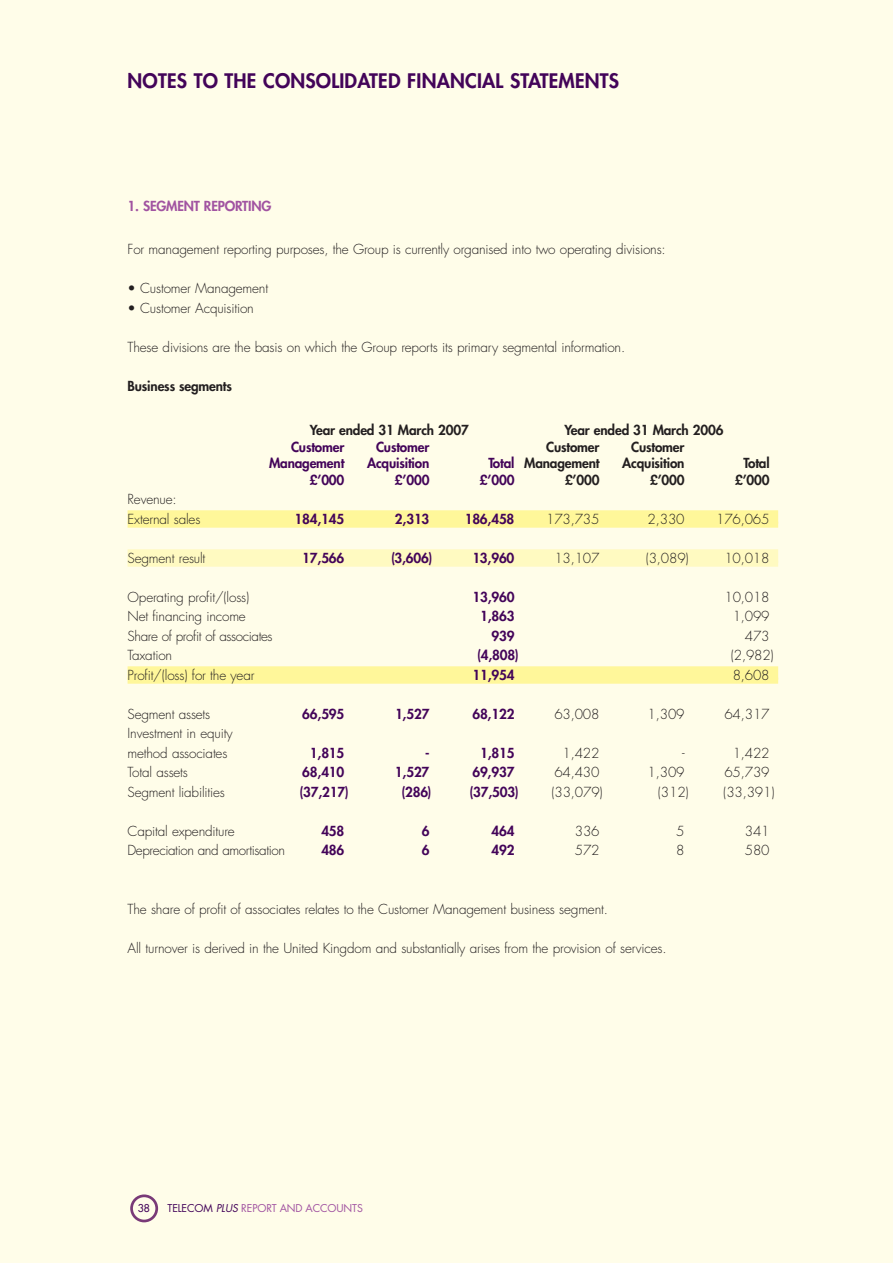
<style>
.page{position:relative;width:893px;height:1263px;background:#fffde9}
.page>*{position:absolute;margin:0;border:0;box-sizing:border-box;transform-origin:0 0}
.t1{font:800 19.5px "Futura Std";letter-spacing:.01em;color:#430459}
.t2{font:300 13.5px/19.5px "Futura Std";letter-spacing:-.015em;color:#231f20}
.t3{font:800 13.5px "Futura Std";letter-spacing:-.01em;color:#430459}
.t4{font:800 13.5px "Futura Std";letter-spacing:-.01em;color:#231f20}
.t5{font:800 13.5px "Futura Std";letter-spacing:-.01em;color:#a153a1}
.t6{font:10.5px "Futura Std";letter-spacing:-.01em;color:#a153a1}
.t7{font:500 10.5px "Futura Std";color:#430459}
.s1{color:#430459}
.s2{font-style:italic;color:#430459}
</style>
<div class="page">
<div style="left:130px;top:1194px;width:28px;height:28px;border:3px solid #793a78;border-radius:50%"></div>
<div style="left:128px;top:510px;width:650px;height:14px;background:#fff79a"></div>
<div style="left:128px;top:522px;width:650px;height:6px;background:#fff79a"></div>
<div style="left:128px;top:549px;width:650px;height:14px;background:#fffac1"></div>
<div style="left:128px;top:561px;width:650px;height:6px;background:#fffac1"></div>
<div style="left:128px;top:666px;width:650px;height:14px;background:#fff79a"></div>
<div style="left:128px;top:678px;width:650px;height:6px;background:#fff79a"></div>
<h1 class="t1" style="left:128px;top:72px;width:493px">NOTES TO THE CONSOLIDATED FINANCIAL STATEMENTS</h1>
<p class="t5" style="left:128px;top:200px;width:145px">1. SEGMENT REPORTING</p>
<p class="t2" style="left:128px;top:241px;width:540px">For management reporting purposes, the Group is currently organised into two operating divisions:</p>
<p class="t2" style="left:128px;top:280px;width:142px">• Customer Management</p>
<p class="t2" style="left:128px;top:299px;width:128px">• Customer Acquisition</p>
<p class="t2" style="left:128px;top:338px;width:499px">These divisions are the basis on which the Group reports its primary segmental information.</p>
<p class="t4" style="left:128px;top:379px;width:106px">Business segments</p>
<p class="t4" style="left:310px;top:424px;width:161px">Year ended 31 March 2007</p>
<p class="t4" style="left:564px;top:424px;width:161px">Year ended 31 March 2006</p>
<p class="t3" style="left:291px;top:440px;width:55px">Customer</p>
<p class="t3" style="left:376px;top:440px;width:55px">Customer</p>
<p class="t4" style="left:546px;top:440px;width:55px">Customer</p>
<p class="t4" style="left:631px;top:440px;width:55px">Customer</p>
<p class="t3" style="left:269px;top:457px;width:77px">Management</p>
<p class="t3" style="left:367px;top:457px;width:64px">Acquisition</p>
<p class="t4" style="left:488px;top:457px;width:113px"><span class="s1">Total</span> Management</p>
<p class="t4" style="left:622px;top:457px;width:64px">Acquisition</p>
<p class="t4" style="left:743px;top:457px;width:28px">Total</p>
<p class="t3" style="left:310px;top:473px;width:36px">£’000</p>
<p class="t3" style="left:395px;top:473px;width:36px">£’000</p>
<p class="t3" style="left:480px;top:473px;width:36px">£’000</p>
<p class="t4" style="left:565px;top:473px;width:36px">£’000</p>
<p class="t4" style="left:650px;top:473px;width:36px">£’000</p>
<p class="t4" style="left:735px;top:473px;width:36px">£’000</p>
<p class="t2" style="left:128px;top:491px;width:74px">Revenue:<br>External sales</p>
<p class="t3" style="left:295px;top:512px;width:51px">184,145</p>
<p class="t3" style="left:395px;top:512px;width:36px">2,313</p>
<p class="t3" style="left:465px;top:512px;width:51px">186,458</p>
<p class="t2" style="left:546px;top:510px;width:55px">173,735</p>
<p class="t2" style="left:648px;top:510px;width:38px">2,330</p>
<p class="t2" style="left:716px;top:510px;width:55px">176,065</p>
<p class="t2" style="left:128px;top:549px;width:79px">Segment result</p>
<p class="t3" style="left:302px;top:551px;width:44px">17,566</p>
<p class="t3" style="left:391px;top:551px;width:43px">(3,606)</p>
<p class="t3" style="left:472px;top:551px;width:44px">13,960</p>
<p class="t2" style="left:554px;top:549px;width:47px">13,107</p>
<p class="t2" style="left:646px;top:549px;width:45px">(3,089)</p>
<p class="t2" style="left:724px;top:549px;width:47px">10,018</p>
<p class="t2" style="left:128px;top:588px;width:123px">Operating profit/(loss)</p>
<p class="t3" style="left:472px;top:590px;width:44px">13,960</p>
<p class="t2" style="left:724px;top:588px;width:47px">10,018</p>
<p class="t2" style="left:128px;top:608px;width:120px">Net financing income</p>
<p class="t3" style="left:480px;top:610px;width:36px">1,863</p>
<p class="t2" style="left:733px;top:608px;width:38px">1,099</p>
<p class="t2" style="left:128px;top:627px;width:147px">Share of profit of associates</p>
<p class="t3" style="left:491px;top:629px;width:25px">939</p>
<p class="t2" style="left:745px;top:627px;width:26px">473</p>
<p class="t2" style="left:128px;top:647px;width:46px">Taxation</p>
<p class="t3" style="left:477px;top:649px;width:43px">(4,808)</p>
<p class="t2" style="left:731px;top:647px;width:45px">(2,982)</p>
<p class="t2" style="left:128px;top:666px;width:128px">Profit/(loss) for the year</p>
<p class="t3" style="left:472px;top:668px;width:44px">11,954</p>
<p class="t2" style="left:733px;top:666px;width:38px">8,608</p>
<p class="t2" style="left:128px;top:705px;width:84px">Segment assets</p>
<p class="t3" style="left:302px;top:707px;width:44px">66,595</p>
<p class="t3" style="left:395px;top:707px;width:36px">1,527</p>
<p class="t3" style="left:472px;top:707px;width:44px">68,122</p>
<p class="t2" style="left:554px;top:705px;width:47px">63,008</p>
<p class="t2" style="left:648px;top:705px;width:38px">1,309</p>
<p class="t2" style="left:724px;top:705px;width:47px">64,317</p>
<p class="t2" style="left:128px;top:725px;width:107px">Investment in equity method associates</p>
<p class="t3" style="left:310px;top:746px;width:36px">1,815</p>
<p class="t3" style="left:425px;top:746px;width:6px">-</p>
<p class="t3" style="left:480px;top:746px;width:36px">1,815</p>
<p class="t2" style="left:563px;top:744px;width:38px">1,422</p>
<p class="t2" style="left:682px;top:744px;width:4px">-</p>
<p class="t2" style="left:733px;top:744px;width:38px">1,422</p>
<p class="t2" style="left:128px;top:764px;width:62px">Total assets</p>
<p class="t3" style="left:302px;top:766px;width:44px">68,410</p>
<p class="t3" style="left:395px;top:766px;width:36px">1,527</p>
<p class="t3" style="left:472px;top:766px;width:44px">69,937</p>
<p class="t2" style="left:554px;top:764px;width:47px">64,430</p>
<p class="t2" style="left:648px;top:764px;width:38px">1,309</p>
<p class="t2" style="left:724px;top:764px;width:47px">65,739</p>
<p class="t2" style="left:128px;top:783px;width:99px">Segment liabilities</p>
<p class="t3" style="left:300px;top:785px;width:51px">(37,217)</p>
<p class="t3" style="left:402px;top:785px;width:32px">(286)</p>
<p class="t3" style="left:470px;top:785px;width:51px">(37,503)</p>
<p class="t2" style="left:551px;top:783px;width:53px">(33,079)</p>
<p class="t2" style="left:658px;top:783px;width:32px">(312)</p>
<p class="t2" style="left:723px;top:783px;width:53px">(33,391)</p>
<p class="t2" style="left:128px;top:822px;width:109px">Capital expenditure</p>
<p class="t3" style="left:321px;top:824px;width:25px">458</p>
<p class="t3" style="left:422px;top:824px;width:9px">6</p>
<p class="t3" style="left:491px;top:824px;width:25px">464</p>
<p class="t2" style="left:575px;top:822px;width:26px">336</p>
<p class="t2" style="left:676px;top:822px;width:10px">5</p>
<p class="t2" style="left:745px;top:822px;width:26px">341</p>
<p class="t2" style="left:128px;top:842px;width:159px">Depreciation and amortisation</p>
<p class="t3" style="left:321px;top:844px;width:25px">486</p>
<p class="t3" style="left:422px;top:844px;width:9px">6</p>
<p class="t3" style="left:491px;top:844px;width:25px">492</p>
<p class="t2" style="left:575px;top:842px;width:26px">572</p>
<p class="t2" style="left:676px;top:842px;width:10px">8</p>
<p class="t2" style="left:745px;top:842px;width:26px">580</p>
<p class="t2" style="left:128px;top:900px;width:482px">The share of profit of associates relates to the Customer Management business segment.</p>
<p class="t2" style="left:128px;top:939px;width:540px">All turnover is derived in the United Kingdom and substantially arises from the provision of services.</p>
<p class="t7" style="left:138px;top:1202px;width:14px">38</p>
<p class="t6" style="left:168px;top:1203px;width:197px"><span class="s1">TELECOM</span> <span class="s2">PLUS</span> REPORT AND ACCOUNTS</p>
</div>
